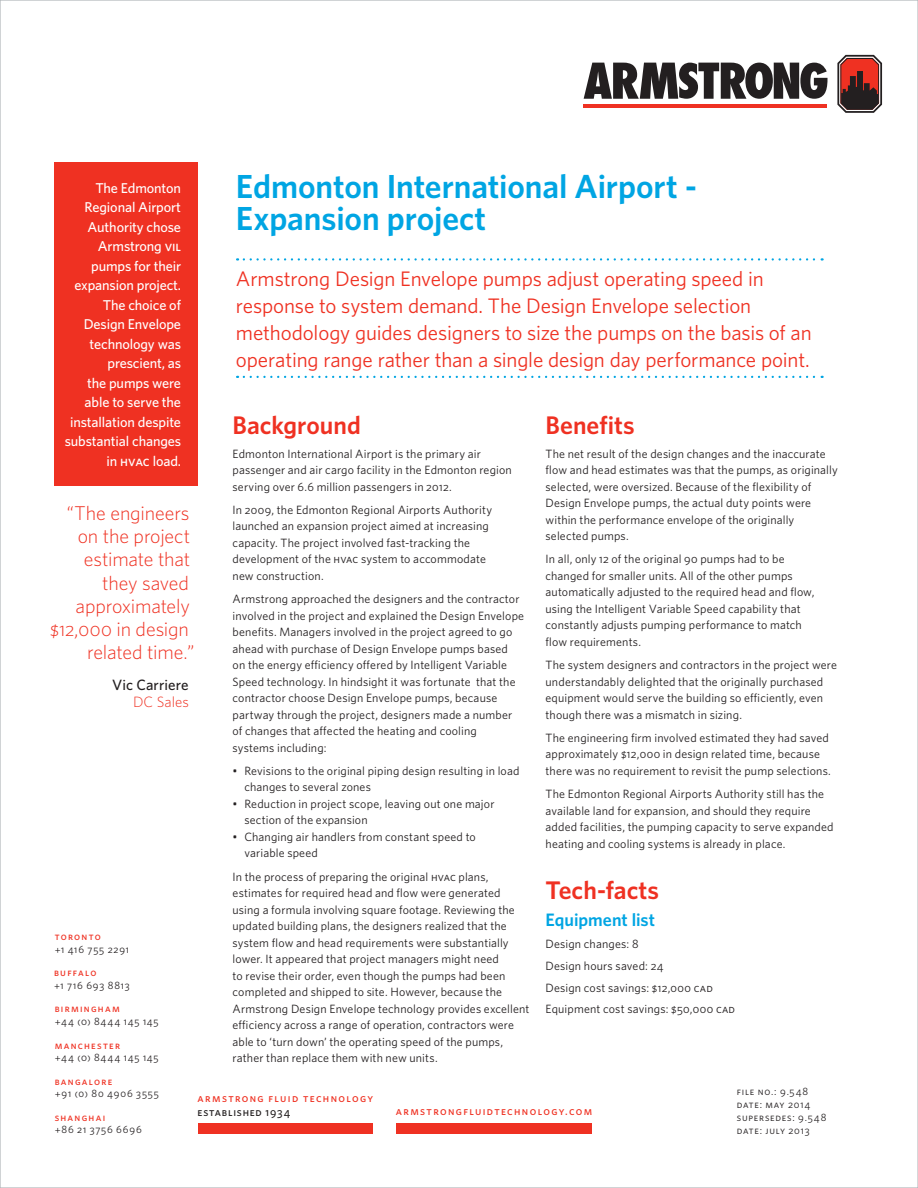
<style>
.page{position:relative;width:918px;height:1188px;background:#fff}
.page>*{position:absolute;margin:0;border:0;box-sizing:border-box;transform-origin:0 0}
.Heading_-_Title{font:600 33.3px/32px "Whitney A";letter-spacing:-.005em;color:#00a5e3}
.Body_-_Copy{font:600 25.5px "Whitney A";color:#ef3122}
.Heading_-_Sub_Title{font:21px/27px "Whitney A";letter-spacing:-.005em;color:#ef3122}
.Body_-_Copy-2{font:300 19.95px/23.2px "Whitney A";letter-spacing:-.01em;color:#ef3122;text-align:right}
.Tech-Facts_-_Heading{font:600 18px "Whitney A";letter-spacing:-.005em;color:#00a5e3}
.Body_-_Copy-3{font:500 15px/16.6px "Whitney A";letter-spacing:.005em;color:#231f20;text-align:right}
.Heading_-_Quote{font:500 14.25px/19.5px "Whitney A";letter-spacing:-.01em;color:#fff;text-align:right}
.Body_-_Copy-4{font:12px/16.5px "Whitney A";letter-spacing:.01em;color:#231f20}
.Tech-Facts_-_Heading-2{font:12px "Whitney A";letter-spacing:.01em;color:#231f20}
.t1{font:11.55px/13.8px "Whitney A Medium SC";letter-spacing:.115em;color:#ef3122}
.t2{font:10.5px "Whitney A Book SC";letter-spacing:.075em;color:#231f20}
.t3{font:10.5px "Whitney A Medium SC";letter-spacing:.12em;color:#ef3122}
.s1{font-family:"Whitney A Medium SC";font-weight:400}
.s2{font-family:"Whitney A Light SC";font-weight:400}
.s3{font-weight:300;color:#ef3122}
.s4{font-family:"Whitney A Book SC"}
.s5{color:#231f20}
</style>
<div class="page">
<div style="left:54px;top:162px;width:144px;height:323px;background:#ef3122"></div>
<svg style="left:244px;top:258px;width:579px;height:3px"></svg>
<svg style="left:244px;top:376px;width:579px;height:2px"></svg>
<svg style="left:837px;top:55px;width:45px;height:58px;background:#85423e"></svg>
<svg style="left:584px;top:63px;width:244px;height:36px"></svg>
<hr style="left:583px;top:105px;width:244px;height:3px;background:#ef3122">
<div style="left:396px;top:1124px;width:196px;height:10px;background:#ef3122"></div>
<div style="left:198px;top:1124px;width:175px;height:10px;background:#ef3122"></div>
<p class="Heading_-_Quote" style="left:65px;top:178px;width:118px">The Edmonton<br>Regional Airport<br>Authority chose<br>Armstrong <span class="s1">vil </span>pumps for their expansion project.<br>The choice of<br>Design Envelope technology was prescient, as<br>the pumps were able to serve the installation despite substantial changes in <span class="s1">hvac</span> load.</p>
<p class="Body_-_Copy-2" style="left:50px;top:501px;width:146px">“The engineers on the project estimate that they saved approximately <span class="s2">$12,000</span> in design related time.”</p>
<p class="Body_-_Copy-3" style="left:112px;top:676px;width:78px">Vic Carriere<br><span class="s3">DC Sales</span></p>
<p class="t3" style="left:55px;top:930px;width:48px">toronto</p>
<p class="t2" style="left:55px;top:942px;width:76px">+1 416 755 2291</p>
<p class="t3" style="left:54px;top:966px;width:44px">buffalo</p>
<p class="t2" style="left:54px;top:978px;width:77px">+1 716 693 8813</p>
<p class="t3" style="left:55px;top:1002px;width:67px">birmingham</p>
<p class="t2" style="left:55px;top:1014px;width:105px">+44 (o) 8444 145 145</p>
<p class="t3" style="left:55px;top:1038px;width:67px">manchester</p>
<p class="t2" style="left:55px;top:1051px;width:105px">+44 (o) 8444 145 145</p>
<p class="Heading_-_Title" style="left:236px;top:169px;width:462px">Edmonton International Airport -<br>Expansion project</p>
<p class="Heading_-_Sub_Title" style="left:236px;top:265px;width:577px">Armstrong Design Envelope pumps adjust operating speed in response to system demand. The Design Envelope selection methodology guides designers to size the pumps on the basis of an operating range rather than a single design day performance point.</p>
<p class="Body_-_Copy" style="left:233px;top:409px;width:130px">Background</p>
<p class="Body_-_Copy-4" style="left:233px;top:445px;width:281px">Edmonton International Airport is the primary air passenger and air cargo facility in the Edmonton region serving over <span class="s4">6.6</span> million passengers in <span class="s4">2012</span>.</p>
<p class="Body_-_Copy-4" style="left:233px;top:501px;width:261px">In <span class="s4">2009</span>, the Edmonton Regional Airports Authority launched an expansion project aimed at increasing capacity. The project involved fast-tracking the development of the <span class="s4">hvac</span> system to accommodate new construction.</p>
<p class="Body_-_Copy-4" style="left:233px;top:590px;width:293px">Armstrong approached the designers and the contractor involved in the project and explained the Design Envelope benefits. Managers involved in the project agreed to go ahead with purchase of Design Envelope pumps based<br>on the energy efficiency offered by Intelligent Variable Speed technology. In hindsight it was fortunate that the contractor choose Design Envelope pumps, because partway through the project, designers made a number of changes that affected the heating and cooling<br>systems including:</p>
<p class="Body_-_Copy-4" style="left:244px;top:762px;width:277px;text-indent:-12px">• Revisions to the original piping design resulting in load changes to several zones</p>
<p class="Body_-_Copy-4" style="left:244px;top:795px;width:252px;text-indent:-12px">• Reduction in project scope, leaving out one major section of the expansion</p>
<p class="Body_-_Copy-4" style="left:244px;top:828px;width:233px;text-indent:-12px">• Changing air handlers from constant speed to variable speed</p>
<p class="Body_-_Copy-4" style="left:233px;top:868px;width:298px">In the process of preparing the original <span class="s4">hvac</span> plans, estimates for required head and flow were generated using a formula involving square footage. Reviewing the updated building plans, the designers realized that the system flow and head requirements were substantially lower. It appeared that project managers might need<br>to revise their order, even though the pumps had been completed and shipped to site. However, because the Armstrong Design Envelope technology provides excellent efficiency across a range of operation, contractors were able to ‘turn down’ the operating speed of the pumps, rather than replace them with new units.</p>
<p class="Body_-_Copy" style="left:546px;top:409px;width:91px">Benefits</p>
<p class="Body_-_Copy-4" style="left:546px;top:445px;width:294px">The net result of the design changes and the inaccurate flow and head estimates was that the pumps, as originally selected, were oversized. Because of the flexibility of Design Envelope pumps, the actual duty points were within the performance envelope of the originally selected pumps.</p>
<p class="Body_-_Copy-4" style="left:546px;top:551px;width:270px">In all, only <span class="s4">12</span> of the original <span class="s4">90</span> pumps had to be changed for smaller units. All of the other pumps automatically adjusted to the required head and flow, using the Intelligent Variable Speed capability that constantly adjusts pumping performance to match flow requirements.</p>
<p class="Body_-_Copy-4" style="left:546px;top:656px;width:293px">The system designers and contractors in the project were understandably delighted that the originally purchased equipment would serve the building so efficiently, even though there was a mismatch in sizing.</p>
<p class="Body_-_Copy-4" style="left:546px;top:729px;width:287px">The engineering firm involved estimated they had saved approximately <span class="s4">$12,000</span> in design related time, because there was no requirement to revisit the pump selections.</p>
<p class="Body_-_Copy-4" style="left:546px;top:785px;width:289px">The Edmonton Regional Airports Authority still has the available land for expansion, and should they require added facilities, the pumping capacity to serve expanded heating and cooling systems is already in place.</p>
<p class="Body_-_Copy" style="left:546px;top:873px;width:115px">Tech-facts</p>
<p class="Tech-Facts_-_Heading" style="left:546px;top:908px;width:111px">Equipment list</p>
<p class="Tech-Facts_-_Heading-2" style="left:546px;top:936px;width:94px">Design changes: <span class="s4">8</span></p>
<p class="Tech-Facts_-_Heading-2" style="left:546px;top:958px;width:120px">Design hours saved: <span class="s4">24</span></p>
<p class="Tech-Facts_-_Heading-2" style="left:546px;top:980px;width:169px">Design cost savings: <span class="s4">$12,000 cad</span></p>
<p class="Tech-Facts_-_Heading-2" style="left:546px;top:1001px;width:191px">Equipment cost savings: <span class="s4">$50,000 cad</span></p>
<p class="t3" style="left:55px;top:1074px;width:59px">bangalore</p>
<p class="t2" style="left:55px;top:1087px;width:106px">+91 (0) 80 4906 3555</p>
<p class="t3" style="left:55px;top:1110px;width:52px">shanghai</p>
<p class="t2" style="left:55px;top:1123px;width:89px">+86 21 3756 6696</p>
<p class="t1" style="left:198px;top:1091px;width:177px">armstrong fluid technology <span class="s5">established 1934</span></p>
<p class="t1" style="left:396px;top:1104px;width:198px">armstrongfluidtechnology.com</p>
<p class="t2" style="left:737px;top:1085px;width:73px">file no.: 9.548</p>
<p class="t2" style="left:737px;top:1097px;width:75px">date: may 2014</p>
<p class="t2" style="left:737px;top:1110px;width:91px">supersedes: 9.548</p>
<p class="t2" style="left:737px;top:1123px;width:74px">date: july 2013</p>
</div>
